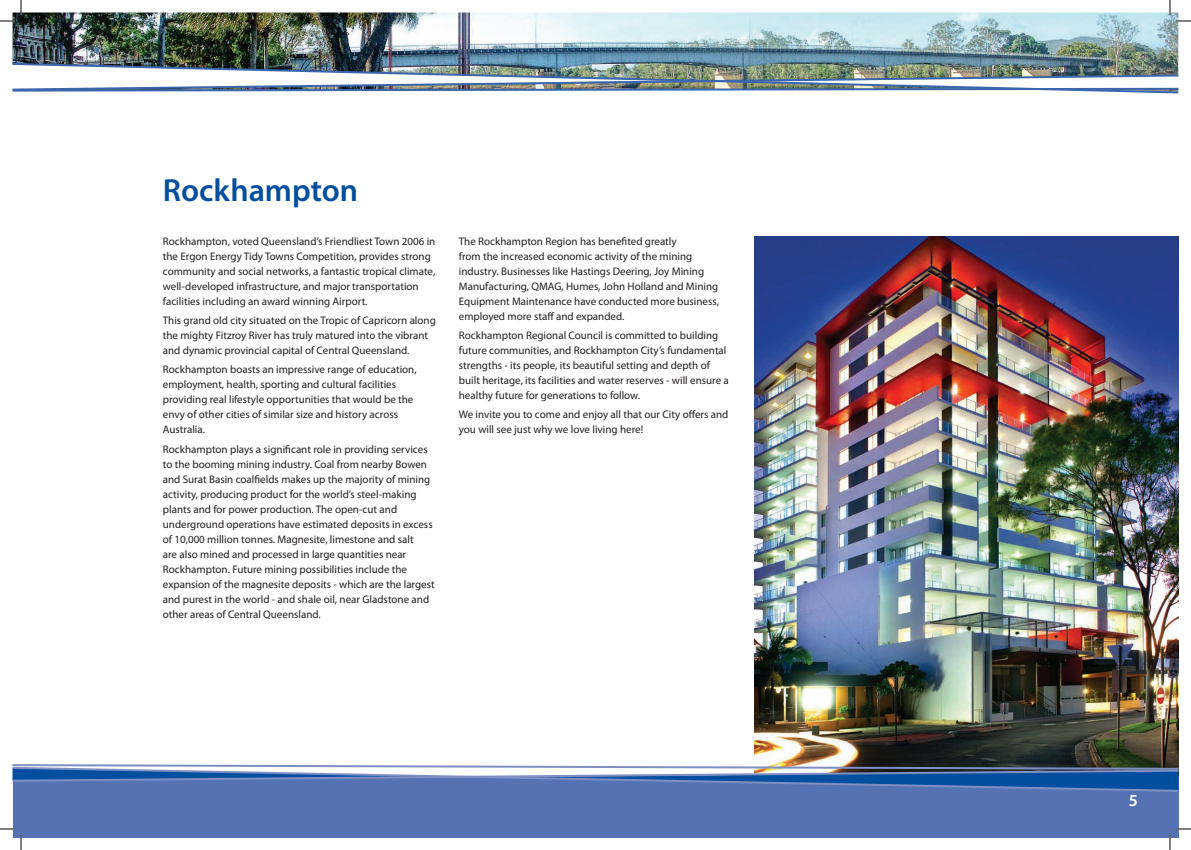
<style>
.page{position:relative;width:1191px;height:850px;background:#fff}
.page>*{position:absolute;margin:0;border:0;box-sizing:border-box;transform-origin:0 0}
.R_Head{font:600 32px "Myriad Pro";color:#014f9e}
.t1{font:600 17px "Myriad Pro";color:#fff}
.Body_txt{font:11px/15px "Myriad Pro";color:#231f20}
</style>
<div class="page">
<img style="left:754px;top:236px;width:424px;height:527px">
<div style="left:12px;top:776px;width:1166px;height:61px;background:#5572b3"></div>
<img style="left:12px;top:12px;width:1166px;height:50px">
<img style="left:12px;top:62px;width:1166px;height:32px">
<svg style="left:12px;top:763px;width:1166px;height:30px"></svg>
<svg style="left:0;top:0;width:22px;height:22px"></svg>
<svg style="left:0;top:828px;width:22px;height:22px"></svg>
<svg style="left:1168px;top:0;width:22px;height:22px"></svg>
<svg style="left:1168px;top:828px;width:22px;height:22px"></svg>
<p class="R_Head" style="left:163px;top:170px;width:197px">Rockhampton</p>
<p class="Body_txt" style="left:163px;top:233px;width:274px">Rockhampton, voted Queensland’s Friendliest Town 2006 in the Ergon Energy Tidy Towns Competition, provides strong community and social networks, a fantastic tropical climate, well-developed infrastructure, and major transportation facilities including an award winning Airport.</p>
<p class="Body_txt" style="left:163px;top:313px;width:274px">This grand old city situated on the Tropic of Capricorn along the mighty Fitzroy River has truly matured into the vibrant and dynamic provincial capital of Central Queensland.</p>
<p class="Body_txt" style="left:163px;top:362px;width:255px">Rockhampton boasts an impressive range of education, employment, health, sporting and cultural facilities providing real lifestyle opportunities that would be the envy of other cities of similar size and history across Australia.</p>
<p class="Body_txt" style="left:163px;top:441px;width:273px">Rockhampton plays a significant role in providing services to the booming mining industry. Coal from nearby Bowen and Surat Basin coalfields makes up the majority of mining activity, producing product for the world’s steel‑making plants and for power production. The open-cut and underground operations have estimated deposits in excess of 10,000 million tonnes. Magnesite, limestone and salt<br>are also mined and processed in large quantities near Rockhampton. Future mining possibilities include the expansion of the magnesite deposits - which are the largest and purest in the world - and shale oil, near Gladstone and other areas of Central Queensland.</p>
<p class="Body_txt" style="left:458px;top:233px;width:261px">The Rockhampton Region has benefited greatly<br>from the increased economic activity of the mining industry. Businesses like Hastings Deering, Joy Mining Manufacturing, QMAG, Humes, John Holland and Mining Equipment Maintenance have conducted more business, employed more staff and expanded.</p>
<p class="Body_txt" style="left:458px;top:328px;width:271px">Rockhampton Regional Council is committed to building future communities, and Rockhampton City’s fundamental strengths - its people, its beautiful setting and depth of built heritage, its facilities and water reserves - will ensure a healthy future for generations to follow.</p>
<p class="Body_txt" style="left:458px;top:407px;width:271px">We invite you to come and enjoy all that our City offers and you will see just why we love living here!</p>
<h2 class="t1" style="left:1128px;top:790px;width:11px">5</h2>
</div>
